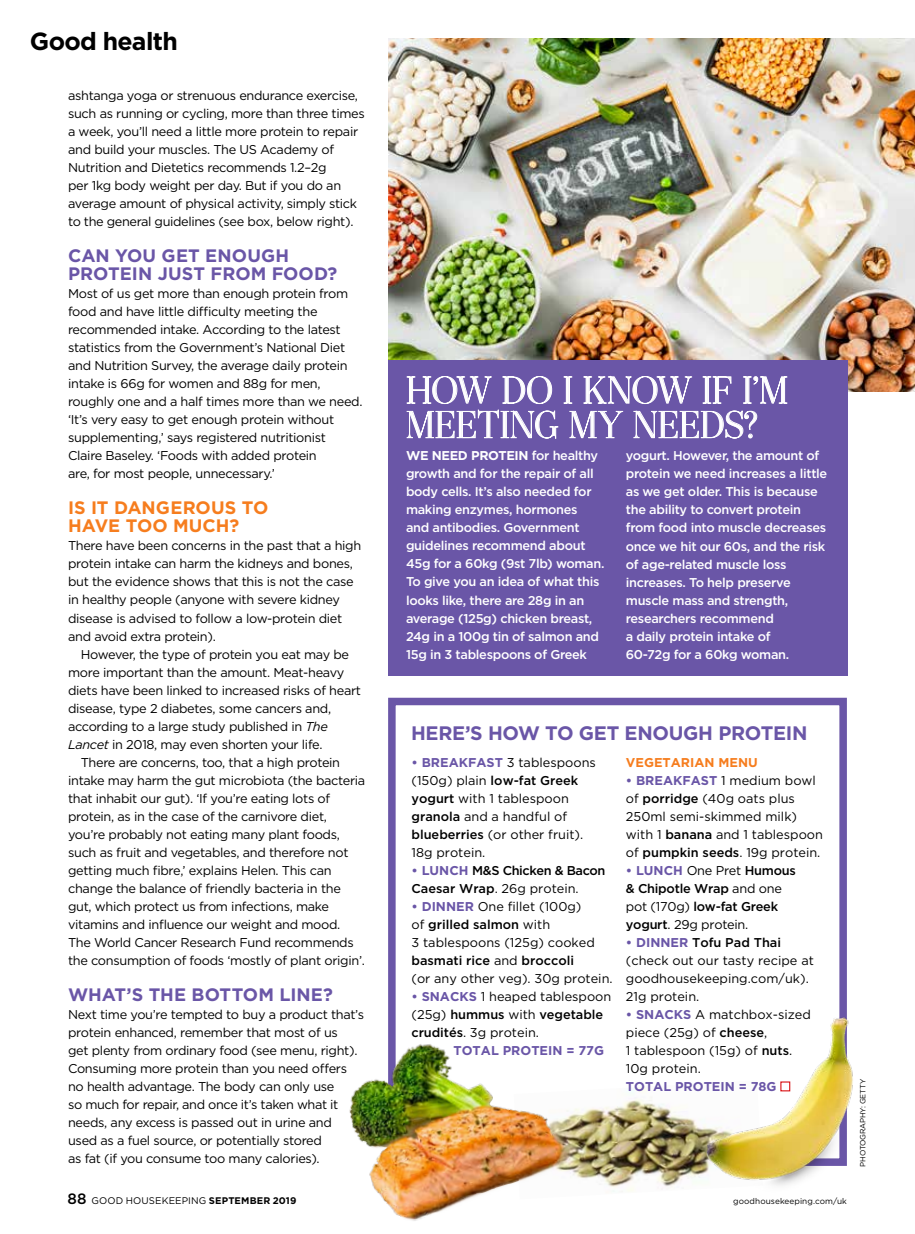
<style>
.page{position:relative;width:915px;height:1234px;background:#fff}
.page>*{position:absolute;margin:0;border:0;box-sizing:border-box;transform-origin:0 0}
.t1{font:37.5px/34.5px "Narziss";letter-spacing:.005em;color:#fff}
.t2{font:700 24.75px "Gotham";letter-spacing:-.025em;color:#000}
.t3{font:700 19.5px "Gotham";letter-spacing:-.015em;color:#6a56a7}
.t4{font:700 18px/18px "Gotham";letter-spacing:.005em;color:#6a56a7}
.t5{font:700 18px/18px "Gotham";color:#f67d1e}
.t6{font:12.75px/18px "Gotham";letter-spacing:-.025em;color:#000}
.t7{font:500 12.75px/18px "Gotham";letter-spacing:-.025em;color:#fff}
.t8{font:12.75px/18px "Gotham";color:#000}
.t9{font:500 12.75px/18px "Gotham";letter-spacing:-.02em;color:#000}
.t10{font:700 12.75px "Gotham";color:#6a56a7}
.t11{font:700 12.75px "Gotham";color:#f67d1e}
.t12{font:9.6px "Gotham";letter-spacing:.015em;color:#000}
.t13{font:8.25px "Gotham";letter-spacing:.01em;color:#000}
.t14{font:7.5px "Gotham";letter-spacing:-.025em;color:#000}
.s1{font-style:italic}
.s2{font-weight:700}
.s3{font-weight:700;color:#6a56a7}
.s4{font-weight:500}
.s5{font-weight:400}
.s6{font-weight:500;font-size:15px}
</style>
<div class="page">
<img style="left:388px;top:38px;width:526px;height:353px">
<div style="left:388px;top:360px;width:459px;height:315px;background:#6a56a7"></div>
<div style="left:388px;top:697px;width:458px;height:468px;border:8px solid #6a56a7"></div>
<svg style="left:406px;top:375px;width:381px;height:64px"></svg>
<img style="left:597px;top:1088px;width:109px;height:104px">
<img style="left:706px;top:994px;width:147px;height:192px">
<div style="left:780px;top:1081px;width:10px;height:10px;border:1px solid #d91215"></div>
<img style="left:349px;top:994px;width:248px;height:227px">
<h2 class="t2" style="left:30px;top:24px;width:150px">Good health</h2>
<p class="t6" style="left:68px;top:86px;width:298px">ashtanga yoga or strenuous endurance exercise, such as running or cycling, more than three times a week, you’ll need a little more protein to repair and build your muscles. The US Academy of Nutrition and Dietetics recommends 1.2–2g<br>per 1kg body weight per day. But if you do an average amount of physical activity, simply stick to the general guidelines (see box, below right).</p>
<h3 class="t4" style="left:68px;top:247px;width:271px">CAN YOU GET ENOUGH<br>PROTEIN JUST FROM FOOD?</h3>
<p class="t6" style="left:68px;top:284px;width:296px">Most of us get more than enough protein from food and have little difficulty meeting the recommended intake. According to the latest statistics from the Government’s National Diet and Nutrition Survey, the average daily protein intake is 66g for women and 88g for men, roughly one and a half times more than we need. ‘It’s very easy to get enough protein without supplementing,’ says registered nutritionist Claire Baseley. ‘Foods with added protein<br>are, for most people, unnecessary.’</p>
<h3 class="t5" style="left:68px;top:499px;width:202px">IS IT DANGEROUS TO<br>HAVE TOO MUCH?</h3>
<p class="t6" style="left:68px;top:536px;width:294px">There have been concerns in the past that a high protein intake can harm the kidneys and bones, but the evidence shows that this is not the case in healthy people (anyone with severe kidney disease is advised to follow a low-protein diet and avoid extra protein).</p>
<p class="t6" style="left:81px;top:644px;width:270px">However, the type of protein you eat may be</p>
<p class="t6" style="left:68px;top:662px;width:277px">more important than the amount. Meat-heavy</p>
<p class="t6" style="left:68px;top:680px;width:294px">diets have been linked to increased risks of heart</p>
<p class="t6" style="left:68px;top:698px;width:264px">disease, type 2 diabetes, some cancers and,</p>
<p class="t6" style="left:68px;top:716px;width:261px">according to a large study published in <span class="s1">The</span></p>
<p class="t6" style="left:68px;top:734px;width:256px"><span class="s1">Lancet</span> in 2018, may even shorten your life.</p>
<p class="t6" style="left:81px;top:752px;width:261px">There are concerns, too, that a high protein</p>
<p class="t6" style="left:68px;top:770px;width:298px">intake may harm the gut microbiota (the bacteria</p>
<p class="t6" style="left:68px;top:788px;width:263px">that inhabit our gut). ‘If you’re eating lots of</p>
<p class="t6" style="left:68px;top:806px;width:260px">protein, as in the case of the carnivore diet,</p>
<p class="t6" style="left:68px;top:824px;width:273px">you’re probably not eating many plant foods,</p>
<p class="t6" style="left:68px;top:842px;width:282px">such as fruit and vegetables, and therefore not</p>
<p class="t6" style="left:68px;top:860px;width:265px">getting much fibre,’ explains Helen. This can</p>
<p class="t6" style="left:68px;top:878px;width:274px">change the balance of friendly bacteria in the</p>
<p class="t6" style="left:68px;top:896px;width:262px">gut, which protect us from infections, make</p>
<p class="t6" style="left:68px;top:914px;width:273px">vitamins and influence our weight and mood.</p>
<p class="t6" style="left:68px;top:932px;width:287px">The World Cancer Research Fund recommends</p>
<p class="t6" style="left:68px;top:950px;width:298px">the consumption of foods ‘mostly of plant origin’.</p>
<h3 class="t4" style="left:68px;top:985px;width:266px">WHAT’S THE BOTTOM LINE?</h3>
<p class="t6" style="left:68px;top:1004px;width:297px">Next time you’re tempted to buy a product that’s protein enhanced, remember that most of us<br>get plenty from ordinary food (see menu, right).<br>Consuming more protein than you need offers no health advantage. The body can only use<br>so much for repair, and once it’s taken what it needs, any excess is passed out in urine and used as a fuel source, or potentially stored<br>as fat (if you consume too many calories).</p>
<h1 class="t1" style="left:406px;top:372px;width:382px">HOW DO I KNOW IF I’M<br>MEETING MY NEEDS?</h1>
<p class="t7" style="left:406px;top:446px;width:200px"><span class="s2">WE NEED PROTEIN</span> for healthy growth and for the repair of all body cells. It’s also needed for making enzymes, hormones<br>and antibodies. Government guidelines recommend about<br>45g for a 60kg (9st 7lb) woman.<br>To give you an idea of what this looks like, there are 28g in an average (125g) chicken breast,<br>24g in a 100g tin of salmon and<br>15g in 3 tablespoons of Greek</p>
<p class="t7" style="left:625px;top:446px;width:203px">yogurt. However, the amount of protein we need increases a little as we get older. This is because the ability to convert protein from food into muscle decreases once we hit our 60s, and the risk of age-related muscle loss increases. To help preserve muscle mass and strength, researchers recommend<br>a daily protein intake of<br>60-72g for a 60kg woman.</p>
<h3 class="t3" style="left:411px;top:719px;width:398px">HERE’S HOW TO GET ENOUGH PROTEIN</h3>
<p class="t11" style="left:625px;top:753px;width:133px">VEGETARIAN MENU</p>
<p class="t8" style="left:625px;top:770px;width:198px"><span class="s3">• BREAKFAST</span> 1 medium bowl of <span class="s4">porridge</span> (40g oats plus<br>250ml semi-skimmed milk) with 1 <span class="s4">banana</span> and 1 tablespoon of <span class="s4">pumpkin seeds</span>. 19g protein.</p>
<p class="t9" style="left:625px;top:860px;width:171px"><span class="s3">• LUNCH</span> <span class="s5">One Pret</span> Humous &amp; Chipotle Wrap <span class="s5">and one pot (170g)</span> low-fat Greek yogurt<span class="s5">. 29g protein.</span></p>
<p class="t8" style="left:625px;top:932px;width:189px"><span class="s3">• DINNER</span> <span class="s4">Tofu Pad Thai </span>(check out our tasty recipe at goodhousekeeping.com/uk).<br>21g protein.</p>
<p class="t8" style="left:625px;top:1004px;width:186px"><span class="s3">• SNACKS</span> A matchbox-sized piece (25g) of <span class="s4">cheese</span>,<br>1 tablespoon (15g) of <span class="s4">nuts</span>.<br>10g protein.</p>
<p class="t10" style="left:625px;top:1077px;width:152px">TOTAL PROTEIN = 78G</p>
<p class="t14" style="left:857px;top:1166px;width:89px;rotate:-90deg">PHOTOGRAPHY: GETTY</p>
<p class="t8" style="left:411px;top:752px;width:186px"><span class="s3">• BREAKFAST</span> 3 tablespoons (150g) plain <span class="s4">low-fat Greek yogurt</span> with 1 tablespoon <span class="s4">granola</span> and a handful of <span class="s4">blueberries</span> (or other fruit).<br>18g protein.</p>
<p class="t9" style="left:411px;top:860px;width:195px"><span class="s3">• LUNCH</span> M&amp;S Chicken &amp; Bacon<br>Caesar Wrap<span class="s5">. 26g protein.</span></p>
<p class="t8" style="left:411px;top:896px;width:202px"><span class="s3">• DINNER</span> One fillet (100g)<br>of <span class="s4">grilled salmon</span> with<br>3 tablespoons (125g) cooked <span class="s4">basmati rice</span> and <span class="s4">broccoli<br></span>(or any other veg). 30g protein.</p>
<p class="t8" style="left:411px;top:986px;width:201px"><span class="s3">• SNACKS</span> 1 heaped tablespoon (25g) <span class="s4">hummus</span> with <span class="s4">vegetable crudités</span>. 3g protein.</p>
<p class="t10" style="left:453px;top:1041px;width:152px">TOTAL PROTEIN = 77G</p>
<p class="t12" style="left:67px;top:1194px;width:230px"><span class="s6">88</span> GOOD HOUSEKEEPING <span class="s2">SEPTEMBER 2019</span></p>
<p class="t13" style="left:733px;top:1195px;width:115px">goodhousekeeping.com/uk</p>
</div>
